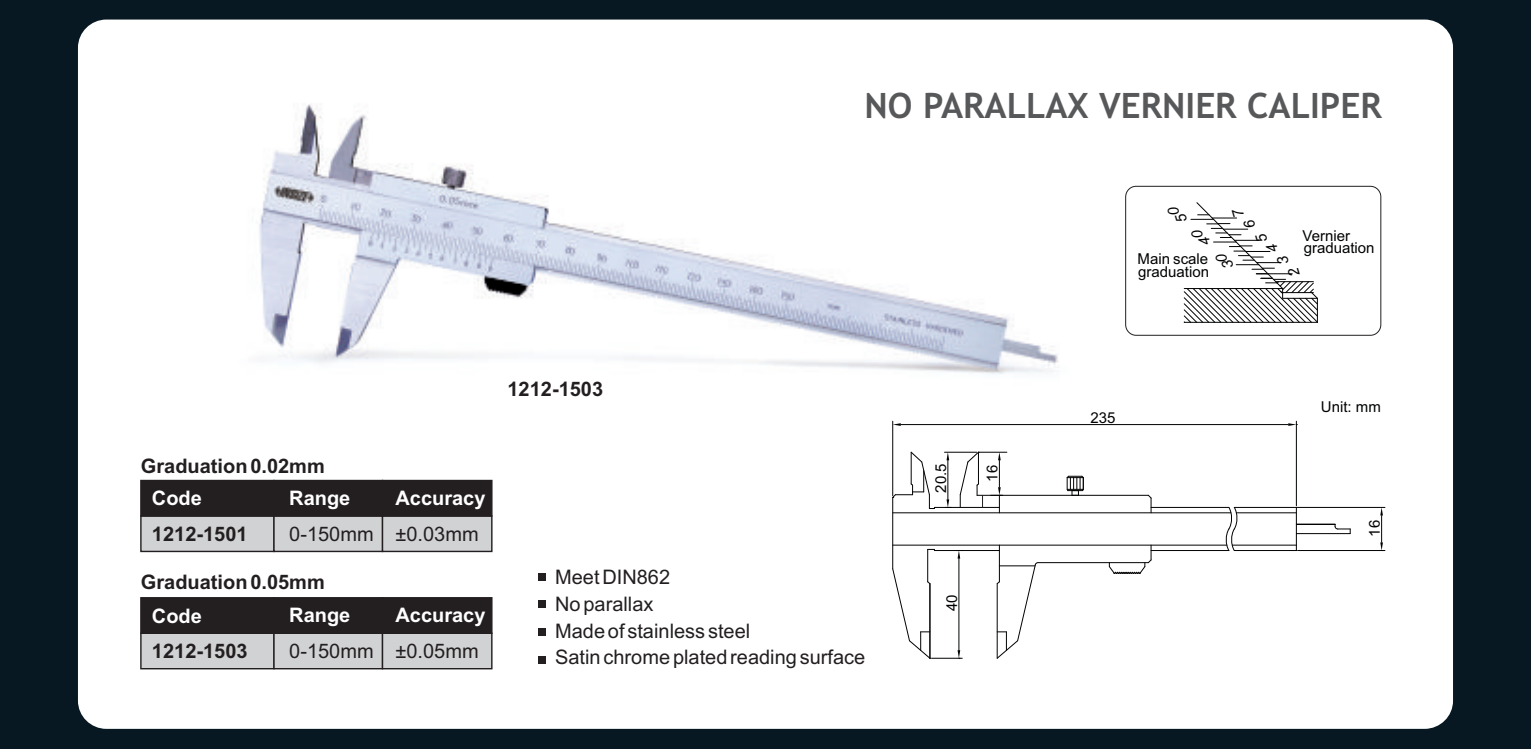
<style>
.page{position:relative;width:1531px;height:749px;background:#fff}
.page>*{position:absolute;margin:0;border:0;box-sizing:border-box;transform-origin:0 0}
.t1{font:700 35px "Trebuchet MS";color:#57585a}
.t2{font:20px/26.8px "Arial";color:#231f20}
.t3{font:700 20px/34.8px "Arial";color:#231f20}
.t4{font:700 20px "Arial";color:#fff}
.t5{font:15px/13px "Arial";color:#010202}
.s1{color:#fff}
</style>
<div class="page">
<div style="left:0;top:0;width:1531px;height:748px;background:#071822"></div>
<div style="left:78px;top:20px;width:1375px;height:708px;background:#fff;border-radius:28px"></div>
<img style="left:259px;top:104px;width:850px;height:344px">
<div style="left:1125px;top:186px;width:256px;height:149px;border:1px solid #231f20;border-radius:10px"></div>
<hr style="left:1296px;top:507px;width:1px;height:43px;background:#010202">
<hr style="left:1234px;top:550px;width:62px;height:1px;background:#010202">
<hr style="left:1151px;top:550px;width:78px;height:1px;background:#010202">
<hr style="left:1038px;top:562px;width:110px;height:1px;background:#010202">
<hr style="left:977px;top:494px;width:171px;height:1px;background:#010202">
<hr style="left:1232px;top:544px;width:64px;height:1px;background:#010202">
<hr style="left:893px;top:544px;width:334px;height:1px;background:#010202">
<hr style="left:1236px;top:512px;width:60px;height:1px;background:#010202">
<hr style="left:893px;top:512px;width:338px;height:1px;background:#010202">
<hr style="left:927px;top:549px;width:1px;height:32px;background:#010202">
<hr style="left:934px;top:506px;width:65px;height:1px;background:#010202">
<hr style="left:892px;top:497px;width:1px;height:71px;background:#010202">
<svg style="left:928px;top:548px;width:7px;height:2px"></svg>
<hr style="left:1151px;top:506px;width:78px;height:1px;background:#010202">
<hr style="left:1234px;top:506px;width:62px;height:1px;background:#010202">
<hr style="left:934px;top:550px;width:65px;height:1px;background:#010202">
<hr style="left:892px;top:421px;width:1px;height:74px;background:#010202">
<hr style="left:1296px;top:421px;width:1px;height:84px;background:#010202">
<hr style="left:901px;top:424px;width:387px;height:1px;background:#010202">
<svg style="left:893px;top:423px;width:8px;height:2px"></svg>
<svg style="left:1288px;top:423px;width:9px;height:2px"></svg>
<hr style="left:931px;top:657px;width:31px;height:1px;background:#010202">
<hr style="left:958px;top:558px;width:1px;height:91px;background:#010202">
<svg style="left:956px;top:551px;width:7px;height:7px"></svg>
<svg style="left:957px;top:649px;width:3px;height:9px"></svg>
<hr style="left:1296px;top:523px;width:39px;height:1px;background:#010202">
<hr style="left:1296px;top:533px;width:54px;height:1px;background:#010202">
<svg style="left:1334px;top:524px;width:17px;height:9px"></svg>
<hr style="left:1298px;top:506px;width:87px;height:1px;background:#010202">
<hr style="left:1298px;top:550px;width:87px;height:1px;background:#010202">
<svg style="left:1380px;top:507px;width:3px;height:43px"></svg>
<hr style="left:944px;top:451px;width:33px;height:1px;background:#010202">
<hr style="left:947px;top:460px;width:1px;height:39px;background:#010202">
<svg style="left:946px;top:452px;width:3px;height:8px"></svg>
<svg style="left:945px;top:499px;width:6px;height:8px"></svg>
<svg style="left:1147px;top:494px;width:5px;height:18px"></svg>
<svg style="left:1108px;top:545px;width:44px;height:28px"></svg>
<svg style="left:892px;top:451px;width:43px;height:58px"></svg>
<svg style="left:892px;top:567px;width:39px;height:92px"></svg>
<hr style="left:999px;top:545px;width:1px;height:36px;background:#010202">
<svg style="left:996px;top:561px;width:42px;height:98px"></svg>
<svg style="left:1225px;top:506px;width:13px;height:45px"></svg>
<svg style="left:1066px;top:475px;width:18px;height:20px"></svg>
<div style="left:140px;top:632px;width:135px;height:37px;background:#d1d2d4;border:1px solid #231f20"></div>
<div style="left:273px;top:632px;width:110px;height:37px;background:#d1d2d4;border:1px solid #231f20"></div>
<div style="left:382px;top:632px;width:110px;height:37px;background:#d1d2d4;border:1px solid #231f20"></div>
<div style="left:140px;top:596px;width:135px;height:37px;background:#231f20;border:1px solid #231f20"></div>
<div style="left:273px;top:596px;width:110px;height:37px;background:#231f20;border:1px solid #231f20"></div>
<div style="left:382px;top:596px;width:110px;height:37px;background:#231f20;border:1px solid #231f20"></div>
<div style="left:140px;top:515px;width:135px;height:37px;background:#d1d2d4;border:1px solid #231f20"></div>
<div style="left:273px;top:515px;width:110px;height:37px;background:#d1d2d4;border:1px solid #231f20"></div>
<div style="left:382px;top:515px;width:110px;height:37px;background:#d1d2d4;border:1px solid #231f20"></div>
<div style="left:140px;top:479px;width:135px;height:37px;background:#231f20;border:1px solid #231f20"></div>
<div style="left:273px;top:479px;width:110px;height:37px;background:#231f20;border:1px solid #231f20"></div>
<div style="left:382px;top:479px;width:110px;height:37px;background:#231f20;border:1px solid #231f20"></div>
<div style="left:538px;top:573px;width:7px;height:7px;background:#231f20"></div>
<div style="left:538px;top:600px;width:7px;height:7px;background:#231f20"></div>
<div style="left:538px;top:628px;width:7px;height:7px;background:#231f20"></div>
<div style="left:538px;top:656px;width:7px;height:7px;background:#231f20"></div>
<svg style="left:959px;top:451px;width:48px;height:61px"></svg>
<svg style="left:1183px;top:202px;width:135px;height:121px"></svg>
<p class="t1" style="left:864px;top:92px;width:519px">NO PARALLAX VERNIER CALIPER</p>
<p class="t5" style="left:1137px;top:254px;width:73px">Main scale graduation</p>
<p class="t5" style="left:1302px;top:231px;width:73px;line-height:12.2px">Vernier graduation</p>
<p class="t3" style="left:507px;top:373px;width:97px">1212-1503</p>
<p class="t5" style="left:1090px;top:412px;width:27px">235</p>
<p class="t5" style="left:1321px;top:401px;width:61px">Unit: mm</p>
<p class="t3" style="left:152px;top:451px;width:174px;line-height:32.5px;text-indent:-11px">Graduation 0.02mm<br><span class="s1">Code</span></p>
<p class="t3" style="left:152px;top:518px;width:97px">1212-1501</p>
<p class="t2" style="left:289px;top:522px;width:86px">0-150mm</p>
<p class="t4" style="left:289px;top:490px;width:63px">Range</p>
<p class="t4" style="left:395px;top:490px;width:92px">Accuracy</p>
<p class="t2" style="left:395px;top:522px;width:85px">±0.03mm</p>
<p class="t5" style="left:935px;top:492px;width:31px;rotate:-90deg">20.5</p>
<p class="t5" style="left:987px;top:481px;width:18px;rotate:-90deg">16</p>
<p class="t5" style="left:1369px;top:536px;width:18px;rotate:-90deg">16</p>
<p class="t3" style="left:152px;top:566px;width:174px;text-indent:-11px">Graduation 0.05mm<br><span class="s1">Code<br></span>1212-1503</p>
<p class="t4" style="left:289px;top:607px;width:63px">Range</p>
<p class="t2" style="left:289px;top:639px;width:86px">0-150mm</p>
<p class="t4" style="left:395px;top:607px;width:92px">Accuracy</p>
<p class="t2" style="left:395px;top:639px;width:85px">±0.05mm</p>
<p class="t2" style="left:555px;top:565px;width:312px">Meet DIN862<br>No parallax<br>Made of stainless steel<br>Satin chrome plated reading surface</p>
<p class="t5" style="left:947px;top:611px;width:18px;rotate:-90deg">40</p>
</div>
